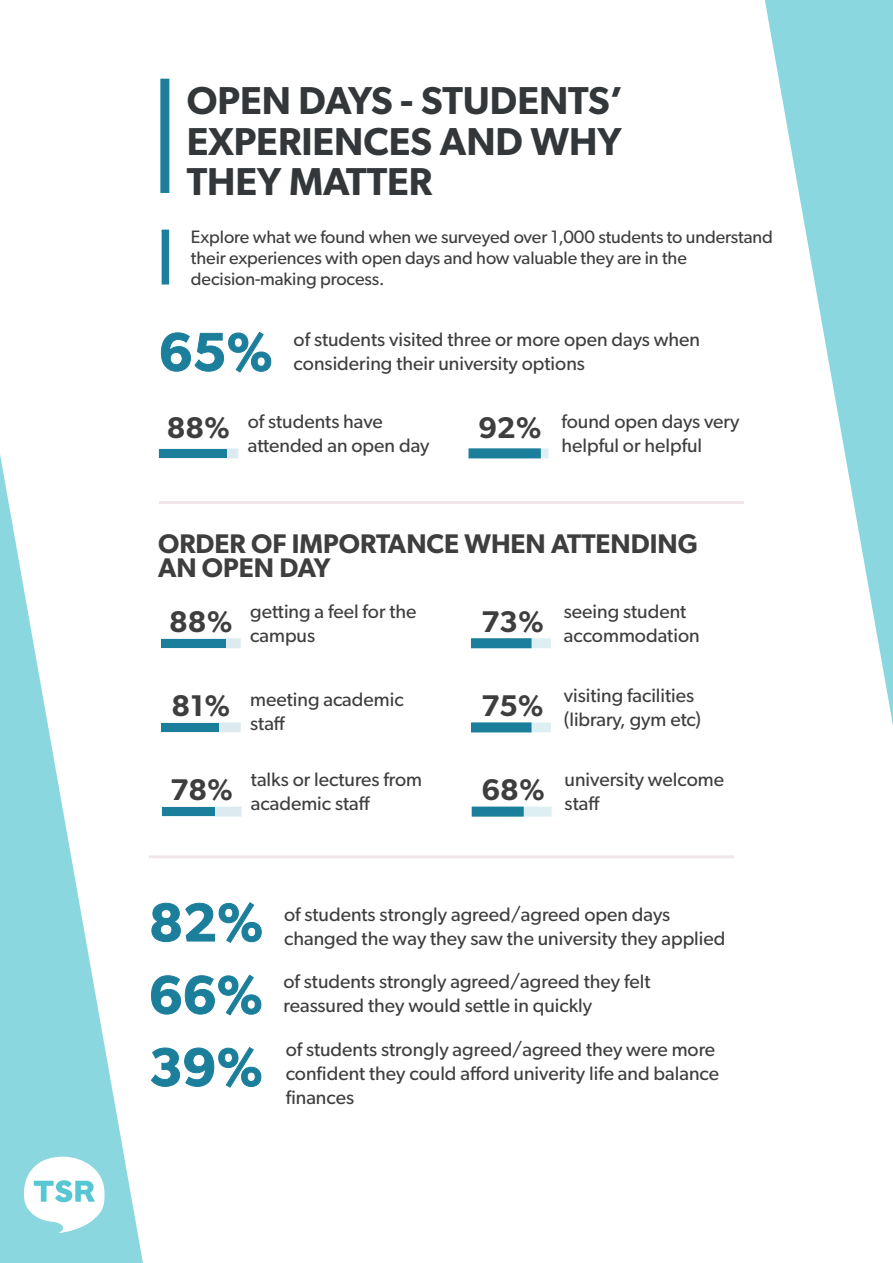
<style>
.page{position:relative;width:893px;height:1263px;background:#fff}
.page>*{position:absolute;margin:0;border:0;box-sizing:border-box;transform-origin:0 0}
.t1{font:600 54px "Gibson";color:#1b7f9c}
.t2{font:600 39px/40.5px "Gibson";color:#333739;text-align:justify}
.t3{font:600 30px "Gibson";letter-spacing:-.005em;color:#3e3e3f}
.t4{font:600 27px/24px "Gibson";color:#3e3e3f}
.t5{font:19.5px/24px "Gibson";color:#3e3e3f}
.t6{font:18px/21px "Gibson";letter-spacing:-.005em;color:#3e3e3f}
</style>
<div class="page">
<svg style="left:0;top:454px;width:143px;height:809px"></svg>
<svg style="left:764px;top:0;width:129px;height:725px"></svg>
<svg style="left:21px;top:1157px;width:84px;height:76px"></svg>
<div style="left:160px;top:79px;width:9px;height:114px;background:#1b7f9c"></div>
<svg style="left:161px;top:332px;width:111px;height:41px"></svg>
<div style="left:468px;top:448px;width:80px;height:10px;background:#ddeff2"></div>
<svg style="left:158px;top:448px;width:80px;height:10px"></svg>
<div style="left:468px;top:448px;width:73px;height:10px;background:#1b7f9c;border:2px solid #1b7f9c"></div>
<div style="left:159px;top:449px;width:67px;height:9px;background:#1b7f9c"></div>
<hr style="left:159px;top:501px;width:585px;height:3px;background:#750b28">
<div style="left:471px;top:722px;width:80px;height:10px;background:#ddeff2"></div>
<div style="left:161px;top:722px;width:80px;height:10px;background:#ddebf0"></div>
<div style="left:471px;top:722px;width:60px;height:10px;background:#1b7f9c;border:2px solid #1b7f9c"></div>
<div style="left:162px;top:723px;width:57px;height:9px;background:#1b7f9c"></div>
<div style="left:471px;top:638px;width:80px;height:10px;background:#ddeff2"></div>
<div style="left:161px;top:638px;width:80px;height:10px;background:#ddebf0;border:2px solid #1b7f9c"></div>
<div style="left:471px;top:638px;width:60px;height:10px;background:#1b7f9c;border:2px solid #1b7f9c"></div>
<div style="left:162px;top:639px;width:64px;height:8px;background:#1b7f9c"></div>
<hr style="left:149px;top:855px;width:585px;height:3px;background:#750b28">
<div style="left:472px;top:807px;width:80px;height:10px;background:#ddeff2"></div>
<div style="left:162px;top:807px;width:79px;height:10px;background:#ddebf0"></div>
<div style="left:472px;top:807px;width:52px;height:10px;background:#1b7f9c;border:2px solid #1b7f9c"></div>
<div style="left:162px;top:807px;width:52px;height:9px;background:#1b7f9c"></div>
<svg style="left:151px;top:902px;width:111px;height:41px"></svg>
<svg style="left:151px;top:974px;width:111px;height:41px"></svg>
<svg style="left:151px;top:1047px;width:111px;height:41px"></svg>
<div style="left:162px;top:230px;width:7px;height:55px;background:#1b7f9c"></div>
<h2 class="t2" style="left:187px;top:80px;width:438px">OPEN DAYS - STUDENTS’ EXPERIENCES AND WHY THEY MATTER</h2>
<p class="t6" style="left:191px;top:226px;width:583px">Explore what we found when we surveyed over 1,000 students to understand their experiences with open days and how valuable they are in the decision-making process.</p>
<h1 class="t1" style="left:159px;top:320px;width:116px">65%</h1>
<p class="t5" style="left:294px;top:327px;width:408px">of students visited three or more open days when considering their university options</p>
<p class="t5" style="left:248px;top:409px;width:183px">of students have attended an open day</p>
<h3 class="t3" style="left:167px;top:410px;width:65px">88%</h3>
<h3 class="t3" style="left:478px;top:410px;width:65px">92%</h3>
<p class="t5" style="left:561px;top:409px;width:179px">found open days very helpful or helpful</p>
<h3 class="t4" style="left:158px;top:531px;width:541px">ORDER OF IMPORTANCE WHEN ATTENDING<br>AN OPEN DAY</h3>
<p class="t5" style="left:250px;top:599px;width:168px">getting a feel for the campus</p>
<h3 class="t3" style="left:169px;top:603px;width:65px">88%</h3>
<h3 class="t3" style="left:481px;top:603px;width:64px">73%</h3>
<p class="t5" style="left:564px;top:599px;width:137px">seeing student accommodation</p>
<h3 class="t3" style="left:171px;top:687px;width:60px">81%</h3>
<h3 class="t3" style="left:481px;top:687px;width:64px">75%</h3>
<p class="t5" style="left:564px;top:683px;width:139px">visiting facilities (library, gym etc)</p>
<p class="t5" style="left:250px;top:687px;width:155px">meeting academic staff</p>
<p class="t5" style="left:251px;top:767px;width:173px">talks or lectures from academic staff</p>
<h3 class="t3" style="left:170px;top:772px;width:65px">78%</h3>
<h3 class="t3" style="left:481px;top:772px;width:65px">68%</h3>
<p class="t5" style="left:565px;top:767px;width:161px">university welcome staff</p>
<h1 class="t1" style="left:149px;top:890px;width:116px">82%</h1>
<p class="t5" style="left:284px;top:902px;width:443px">of students strongly agreed/agreed open days changed the way they saw the university they applied</p>
<h1 class="t1" style="left:149px;top:962px;width:116px">66%</h1>
<h1 class="t1" style="left:149px;top:1035px;width:116px">39%</h1>
<p class="t5" style="left:283px;top:969px;width:368px">of students strongly agreed/agreed they felt</p>
<p class="t5" style="left:283px;top:993px;width:310px">reassured they would settle in quickly</p>
<p class="t5" style="left:286px;top:1037px;width:435px">of students strongly agreed/agreed they were more confident they could afford univerity life and balance finances</p>
</div>
